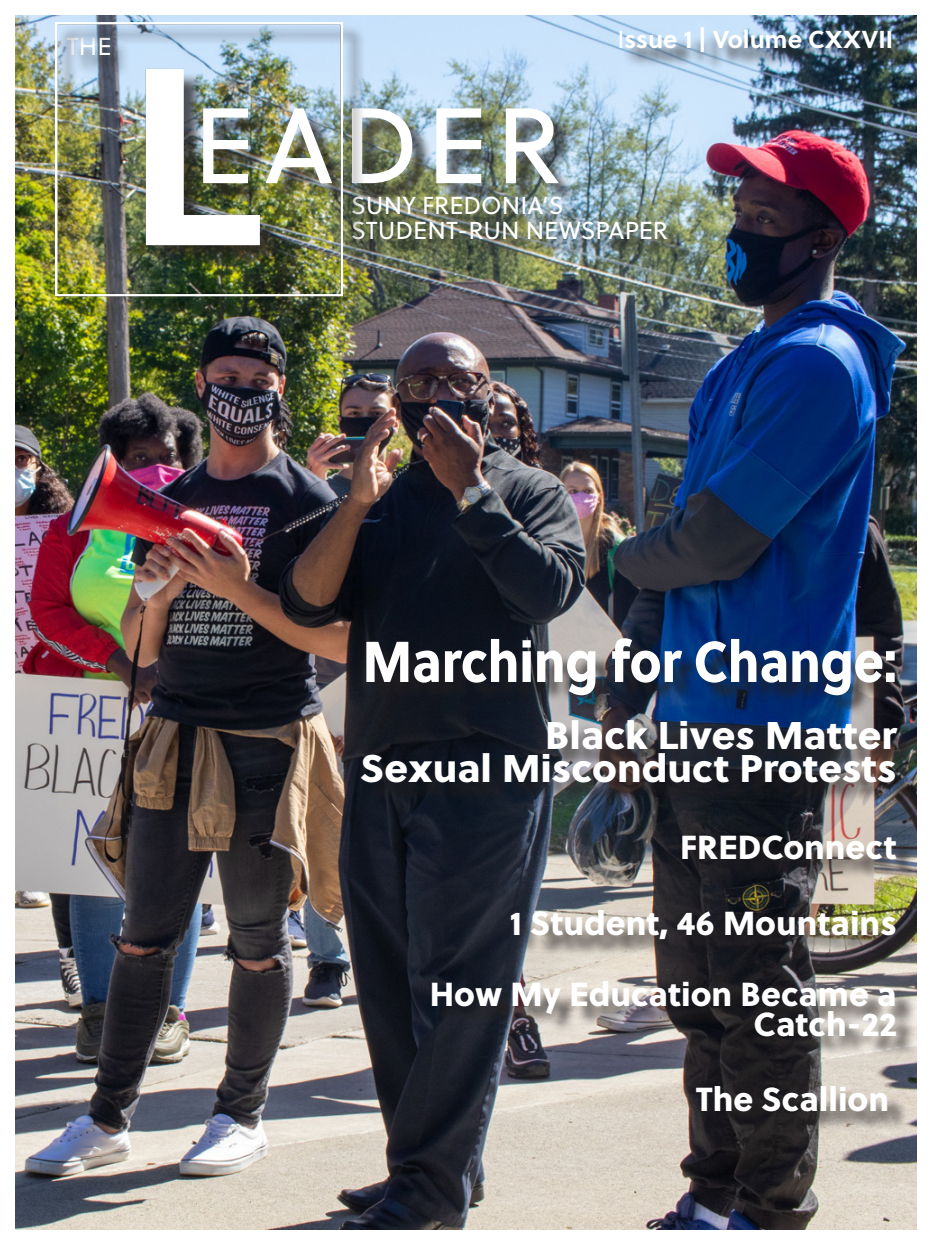
<style>
.page{position:relative;width:930px;height:1245px;background:#fff}
.page>*{position:absolute;margin:0;border:0;box-sizing:border-box;transform-origin:0 0}
.t1{font:106.75px "Soleil";letter-spacing:.075em;color:#fff}
.t2{font:57.4px "Soleil Xb";color:#fff;scale:.88 1}
.t3{font:38.5px "Soleil Xb";color:#fff}
.t4{font:33.25px/29.8px "Soleil Xb";color:#fff;text-align:right}
.t5{font:24.5px "Soleil";color:#fff}
.t6{font:700 24.5px "Soleil";color:#fff}
.s1{font-weight:400}
</style>
<div class="page">
<img style="left:16px;top:16px;width:900px;height:1212px">
<div style="left:206px;top:112px;width:373px;height:92px;background:#231f20;opacity:.75"></div>
<div style="left:356px;top:200px;width:330px;height:59px;background:#231f20;opacity:.75"></div>
<div style="left:58px;top:25px;width:306px;height:293px;background:#231f20;opacity:.75"></div>
<img style="left:55px;top:22px;width:287px;height:278px">
<div style="left:365px;top:642px;width:553px;height:161px;background:#231f20;opacity:.75"></div>
<div style="left:514px;top:913px;width:401px;height:46px;background:#231f20;opacity:.75"></div>
<div style="left:686px;top:838px;width:230px;height:42px;background:#231f20;opacity:.75"></div>
<div style="left:435px;top:984px;width:481px;height:73px;background:#231f20;opacity:.75"></div>
<div style="left:700px;top:1089px;width:208px;height:43px;background:#231f20;opacity:.75"></div>
<div style="left:623px;top:31px;width:289px;height:41px;background:#231f20;opacity:.75"></div>
<p class="t5" style="left:67px;top:29px;width:46px">THE</p>
<p class="t6" style="left:617px;top:20px;width:277px"><span class="s1">I</span>ssue 1 | Volume CXXVII</p>
<p class="t1" style="left:193px;top:68px;width:369px">EADER</p>
<p class="t5" style="left:351px;top:188px;width:214px">SUNY FREDONIA’S</p>
<p class="t5" style="left:351px;top:212px;width:318px">STUDENT-RUN NEWSPAPER</p>
<p class="t2" style="left:362px;top:616px;width:608px">Marching for Change:</p>
<p class="t3" style="left:545px;top:704px;width:353px">Black Lives Matter</p>
<p class="t3" style="left:360px;top:737px;width:538px">Sexual Misconduct Protests</p>
<p class="t4" style="left:680px;top:830px;width:218px">FREDConnect</p>
<p class="t4" style="left:509px;top:906px;width:388px">1 Student, 46 Mountains</p>
<p class="t4" style="left:429px;top:977px;width:468px">How My Education Became a<br>Catch-22</p>
<p class="t4" style="left:696px;top:1082px;width:194px">The Scallion</p>
</div>
